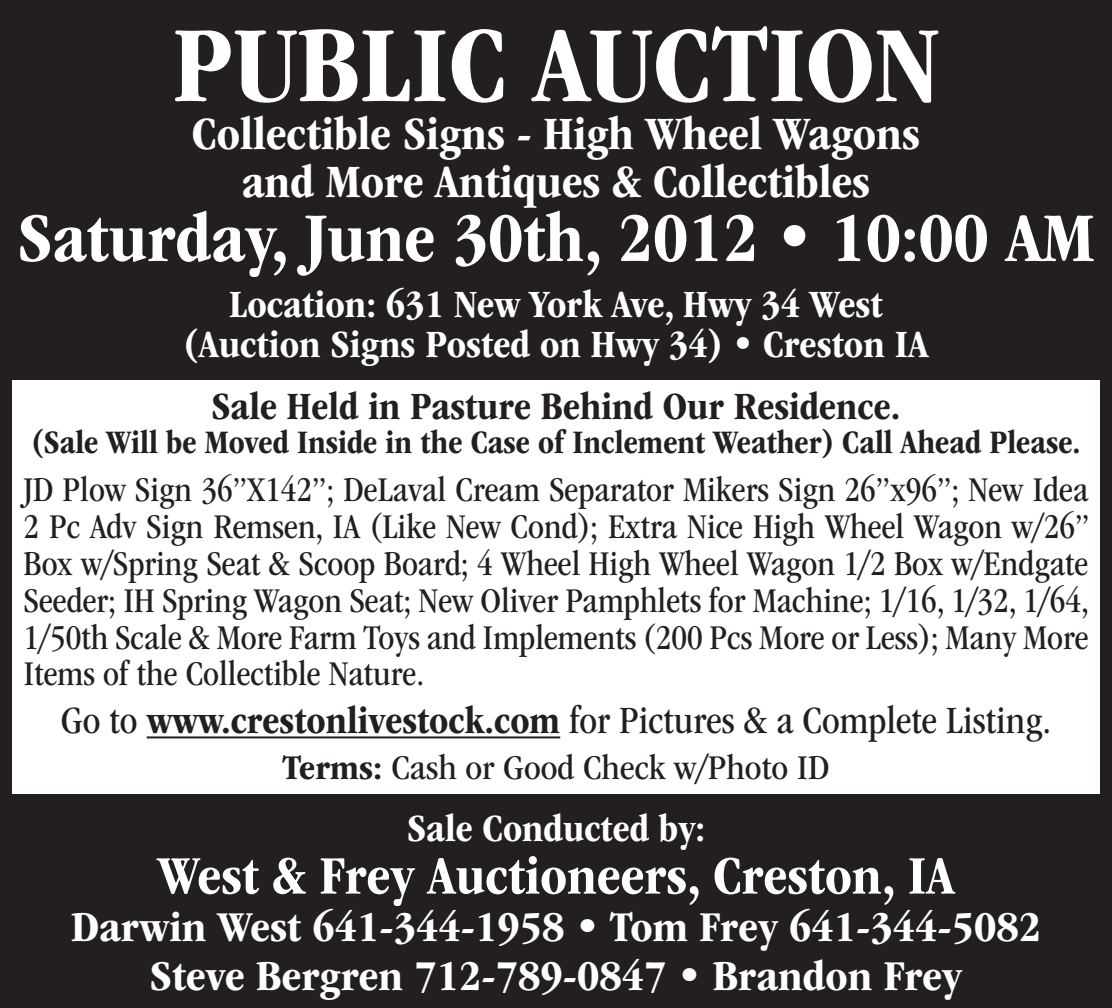
<style>
.page{position:relative;width:1112px;height:1008px;background:#fff}
.page>*{position:absolute;margin:0;border:0;box-sizing:border-box;transform-origin:0 0}
.t1{font:700 condensed 112px "ITC Garamond Std";color:#fff}
.t2{font:700 condensed 72px "ITC Garamond Std";color:#fff}
.t3{font:700 condensed 56px "ITC Garamond Std";color:#fff}
.t4{font:700 condensed 48px/48px "ITC Garamond Std";color:#fff;text-align:center}
.t5{font:700 condensed 44px/48px "ITC Garamond Std";color:#fff;text-align:center;scale:1.05 1}
.t6{font:700 condensed 40px/40px "ITC Garamond Std";color:#fff;text-align:center}
.t7{font:condensed 40px "ITC Garamond Std";color:#231f20}
.t8{font:700 condensed 40px "ITC Garamond Std";color:#231f20}
.t9{font:condensed 36px/36.8px "ITC Garamond Std";color:#231f20;text-align:justify}
.t10{font:condensed 36px "ITC Garamond Std";color:#231f20;scale:1.05 1}
.t11{font:700 condensed 34px "ITC Garamond Std";color:#231f20}
.s1{font-weight:700}
</style>
<div class="page">
<hr style="left:147px;top:736px;width:413px;height:2px;background:#231f20">
<div style="left:0;top:0;width:1112px;height:379px;background:#231f20"></div>
<div style="left:0;top:795px;width:1112px;height:213px;background:#231f20"></div>
<h1 class="t1" style="left:172px;top:3px;width:769px">PUBLIC AUCTION</h1>
<h3 class="t4" style="left:192px;top:110px;width:729px">Collectible Signs - High Wheel Wagons and More Antiques &amp; Collectibles</h3>
<h2 class="t2" style="left:18px;top:198px;width:1078px">Saturday, June 30th, 2012 • 10:00 AM</h2>
<p class="t6" style="left:183px;top:284px;width:746px">Location: 631 New York Ave, Hwy 34 West (Auction Signs Posted on Hwy 34) • Creston IA</p>
<p class="t8" style="left:211px;top:384px;width:690px">Sale Held in Pasture Behind Our Residence.</p>
<p class="t11" style="left:31px;top:423px;width:1050px">(Sale Will be Moved Inside in the Case of Inclement Weather) Call Ahead Please.</p>
<p class="t9" style="left:24px;top:472px;width:1067px">JD Plow Sign 36”X142”; DeLaval Cream Separator Mikers Sign 26”x96”; New Idea 2 Pc Adv Sign Remsen, IA (Like New Cond); Extra Nice High Wheel Wagon w/26” Box w/Spring Seat &amp; Scoop Board; 4 Wheel High Wheel Wagon 1/2 Box w/Endgate Seeder; IH Spring Wagon Seat; New Oliver Pamphlets for Machine; 1/16, 1/32, 1/64, 1/50th Scale &amp; More Farm Toys and Implements (200 Pcs More or Less); Many More Items of the Collectible Nature.</p>
<p class="t7" style="left:61px;top:699px;width:992px">Go to <span class="s1">www.crestonlivestock.com</span> for Pictures &amp; a Complete Listing.</p>
<p class="t10" style="left:282px;top:748px;width:523px"><span class="s1">Terms:</span> Cash or Good Check w/Photo ID</p>
<p class="t6" style="left:407px;top:809px;width:299px">Sale Conducted by:</p>
<h3 class="t3" style="left:157px;top:844px;width:798px">West &amp; Frey Auctioneers, Creston, IA</h3>
<p class="t5" style="left:71px;top:904px;width:925px">Darwin West 641-344-1958 • Tom Frey 641-344-5082<br>Steve Bergren 712-789-0847 • Brandon Frey</p>
</div>
